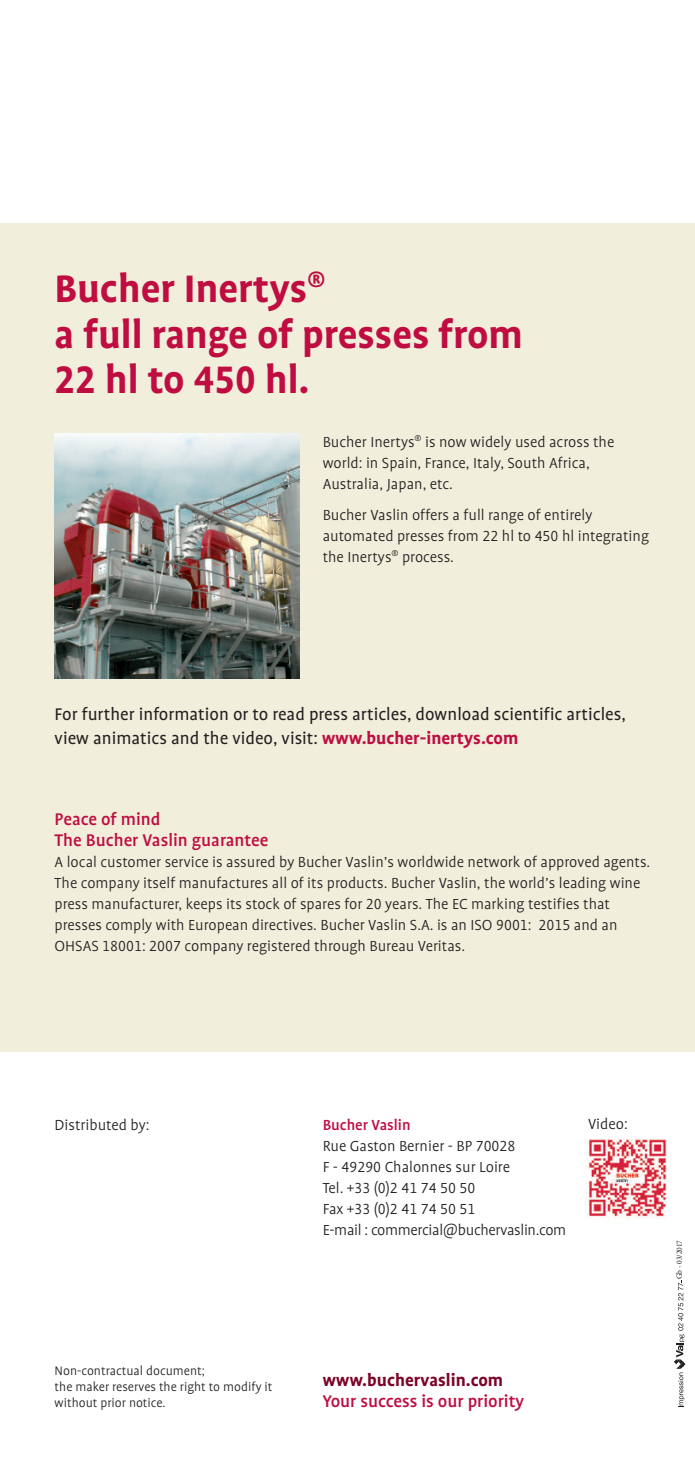
<style>
.page{position:relative;width:695px;height:1474px;background:#fff}
.page>*{position:absolute;margin:0;border:0;box-sizing:border-box;transform-origin:0 0}
.t1{font:700 43.75px/45.5px "Bucher Profile";color:#c00d41}
.t2{font:19.25px/24.5px "Bucher Profile";color:#231f20}
.t3{font:500 19.25px/21px "Bucher Profile";color:#c00d41}
.t4{font:700 19.25px "Bucher Profile";color:#7c0428}
.t5{font:300 16.62px/21px "Bucher Profile";color:#231f20}
.t6{font:500 16.62px "Bucher Profile";color:#c00d41}
.t7{font:300 14px/15.8px "Bucher Profile";color:#231f20}
.t8{font:7.88px "Minion Pro";color:#231f20;scale:.95 1}
.s1{font-weight:700;color:#c00d41}
</style>
<div class="page">
<div style="left:0;top:223px;width:694px;height:829px;background:#f1efdc"></div>
<img style="left:55px;top:434px;width:244px;height:244px">
<img style="left:585px;top:1138px;width:81px;height:81px">
<svg style="left:674px;top:1280px;width:11px;height:127px"></svg>
<h1 class="t1" style="left:55px;top:266px;width:470px">Bucher Inertys<sup>®<br></sup>a full range of presses from<br>22 hl to 450 hl.</h1>
<p class="t5" style="left:322px;top:431px;width:293px">Bucher Inertys<sup>®</sup> is now widely used across the world: in Spain, France, Italy, South Africa,<br>Australia, Japan, etc.</p>
<p class="t5" style="left:322px;top:504px;width:328px">Bucher Vaslin offers a full range of entirely automated presses from 22 hl to 450 hl integrating the Inertys<sup>®</sup> process.</p>
<p class="t2" style="left:55px;top:701px;width:572px">For further information or to read press articles, download scientific articles, view animatics and the video, visit: <span class="s1">www.bucher-inertys.com</span></p>
<p class="t3" style="left:55px;top:808px;width:215px">Peace of mind<br>The Bucher Vaslin guarantee</p>
<p class="t5" style="left:55px;top:851px;width:597px">A local customer service is assured by Bucher Vaslin’s worldwide network of approved agents.<br>The company itself manufactures all of its products. Bucher Vaslin, the world’s leading wine press manufacturer, keeps its stock of spares for 20 years. The EC marking testifies that presses comply with European directives. Bucher Vaslin S.A. is an ISO 9001: 2015 and an OHSAS 18001: 2007 company registered through Bureau Veritas.</p>
<p class="t5" style="left:55px;top:1114px;width:96px">Distributed by:</p>
<p class="t7" style="left:55px;top:1363px;width:219px">Non-contractual document;<br>the maker reserves the right to modify it without prior notice.</p>
<p class="t6" style="left:322px;top:1115px;width:89px">Bucher Vaslin</p>
<p class="t5" style="left:322px;top:1135px;width:245px">Rue Gaston Bernier - BP 70028<br>F - 49290 Chalonnes sur Loire<br>Tel. +33 (0)2 41 74 50 50<br>Fax +33 (0)2 41 74 50 51<br>E-mail : commercial@buchervaslin.com</p>
<p class="t5" style="left:588px;top:1113px;width:41px">Video:</p>
<p class="t4" style="left:322px;top:1370px;width:182px">www.buchervaslin.com</p>
<p class="t3" style="left:322px;top:1390px;width:203px">Your success is our priority</p>
<p class="t8" style="left:673px;top:1279px;width:43px;rotate:-90deg">Gb - 03/2017</p>
</div>
